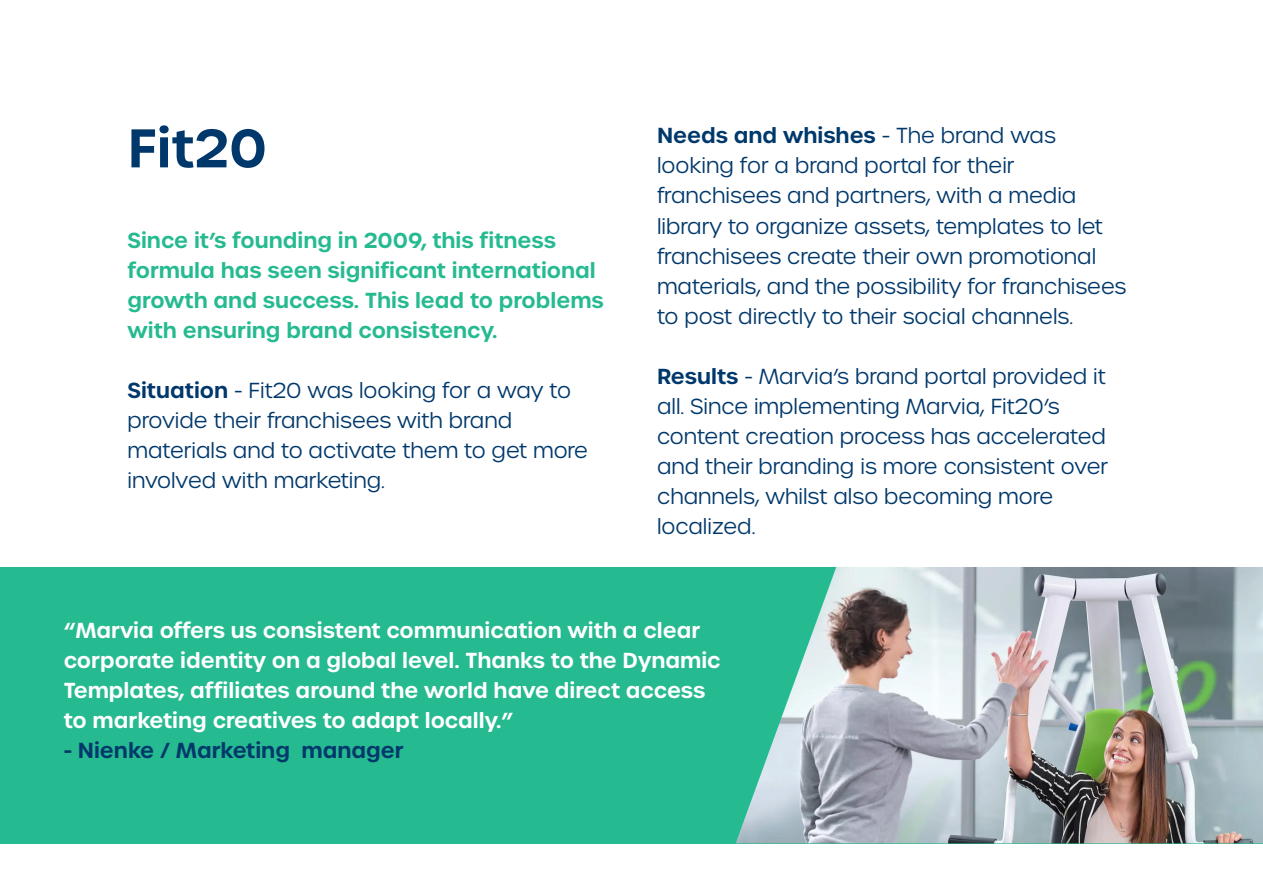
<style>
.page{position:relative;width:1263px;height:893px;background:#fff}
.page>*{position:absolute;margin:0;border:0;box-sizing:border-box;transform-origin:0 0}
.t1{font:600 52.5px "Urbane";color:#00386b}
.t2{font:300 21px/30px "Urbane";color:#00386b}
.t3{font:600 21px/30px "Urbane";color:#fff}
.t4{font:600 21px/30px "Urbane";color:#26ba91}
.t5{font:600 21px "Urbane";color:#00386b}
.s1{font-weight:600}
</style>
<div class="page">
<div style="left:0;top:567px;width:1263px;height:276px;background:#26ba91"></div>
<img style="left:736px;top:567px;width:527px;height:276px">
<p class="t1" style="left:128px;top:113px;width:141px">Fit20</p>
<p class="t4" style="left:128px;top:226px;width:478px">Since it’s founding in 2009, this fitness formula has seen significant international growth and success. This lead to problems with ensuring brand consistency.</p>
<p class="t2" style="left:128px;top:376px;width:445px"><span class="s1">Situation</span> - Fit20 was looking for a way to provide their franchisees with brand</p>
<p class="t2" style="left:128px;top:436px;width:462px">materials and to activate them to get more involved with marketing.</p>
<p class="t2" style="left:657px;top:121px;width:400px"><span class="s1">Needs and whishes</span> - The brand was looking for a brand portal for their</p>
<p class="t2" style="left:657px;top:181px;width:421px">franchisees and partners, with a media</p>
<p class="t2" style="left:657px;top:211px;width:471px">library to organize assets, templates to let franchisees create their own promotional materials, and the possibility for franchisees to post directly to their social channels.</p>
<p class="t2" style="left:657px;top:361px;width:450px"><span class="s1">Results</span> - Marvia’s brand portal provided it all. Since implementing Marvia, Fit20’s</p>
<p class="t2" style="left:657px;top:421px;width:453px;text-align:justify">content creation process has accelerated and their branding is more consistent over channels, whilst also becoming more</p>
<p class="t2" style="left:657px;top:511px;width:100px">localized.</p>
<p class="t3" style="left:64px;top:616px;width:658px">“Marvia offers us consistent communication with a clear corporate identity on a global level. Thanks to the Dynamic Templates, affiliates around the world have direct access to marketing creatives to adapt locally.”</p>
<p class="t5" style="left:64px;top:736px;width:341px">- Nienke / Marketing manager</p>
</div>
